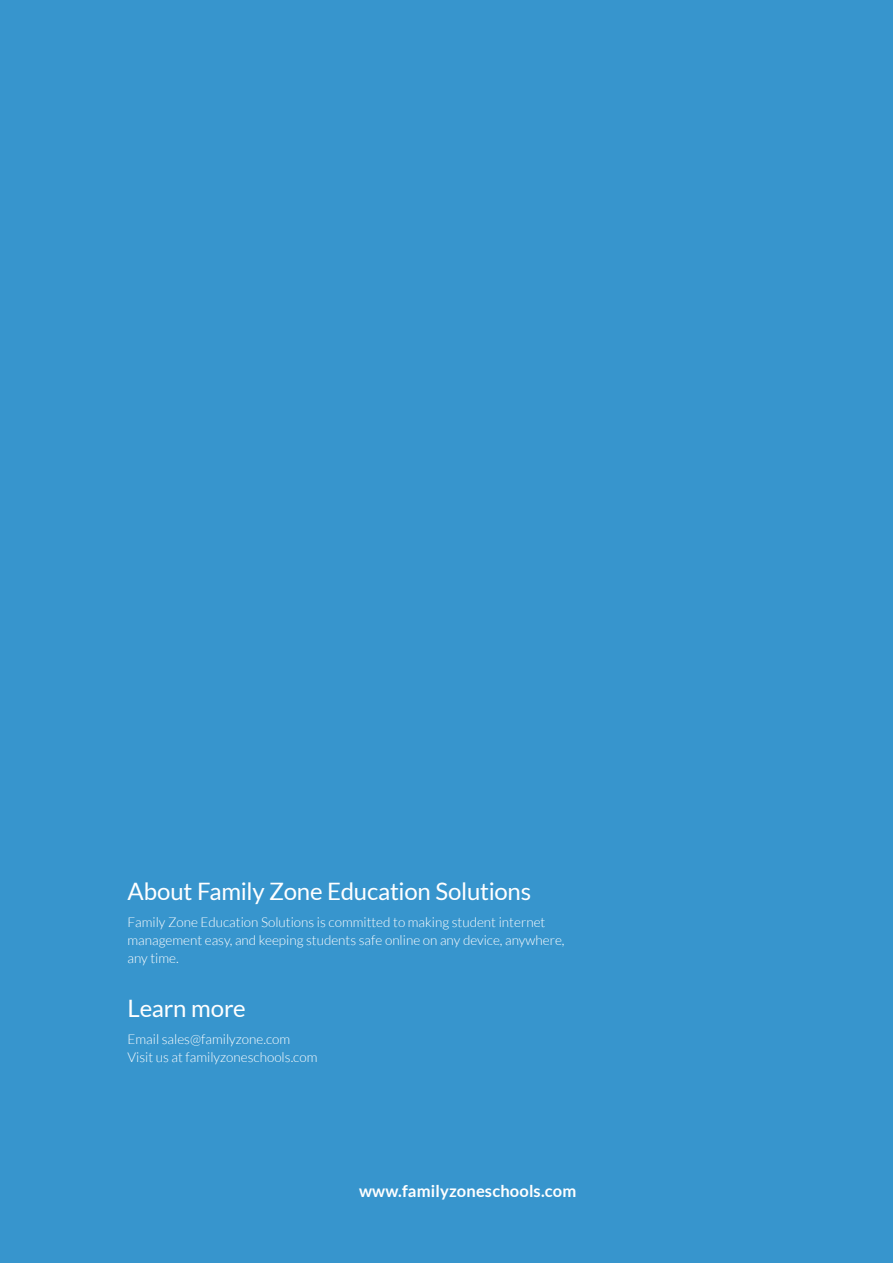
<style>
.page{position:relative;width:893px;height:1263px;background:#3795cd}
.page>*{position:absolute;margin:0;border:0;box-sizing:border-box;transform-origin:0 0}
.t1{font:24px "Lato";letter-spacing:-.01em;color:#fff}
.t2{font:700 16.5px "Lato";letter-spacing:.01em;color:#fff}
.t3{font:300 13.5px/18px "Lato";color:#fff}
</style>
<div class="page">
<h1 class="t1" style="left:128px;top:878px;width:405px">About Family Zone Education Solutions</h1>
<p class="t3" style="left:128px;top:913px;width:438px">Family Zone Education Solutions is committed to making student internet management easy, and keeping students safe online on any device, anywhere, any time.</p>
<h1 class="t1" style="left:128px;top:995px;width:120px">Learn more</h1>
<p class="t3" style="left:128px;top:1030px;width:191px">Email sales@familyzone.com<br>Visit us at familyzoneschools.com</p>
<p class="t2" style="left:359px;top:1182px;width:219px">www.familyzoneschools.com</p>
</div>
